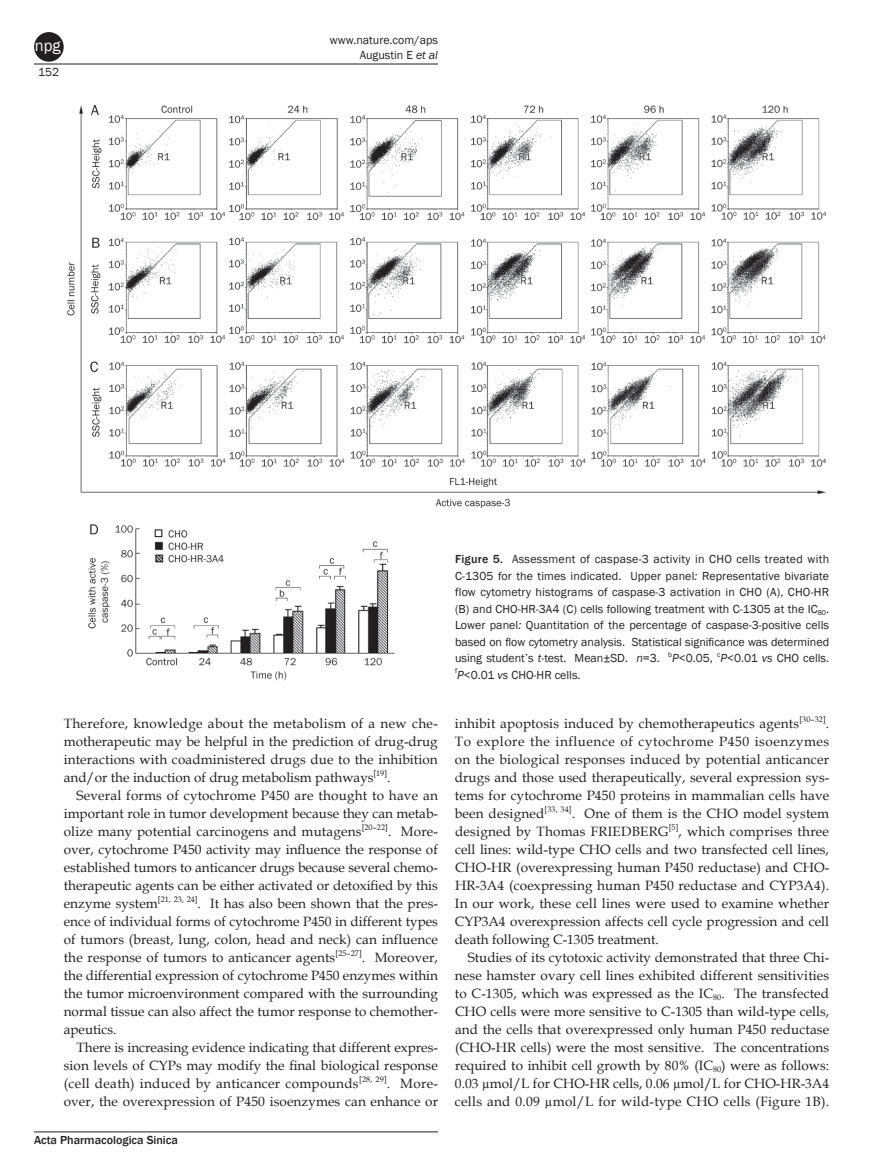
<style>
.page{position:relative;width:893px;height:1170px;background:#fff}
.page>*{position:absolute;margin:0;border:0;box-sizing:border-box;transform-origin:0 0}
.t1{font:16.5px "Franklin Gothic";color:#fff}
.t2{font:13.5px/18px "Book Antiqua";color:#231f20;text-align:justify}
.t3{font:13.5px "Book Antiqua 2";color:#231f20}
.t4{font:13.5px/18px "Book Antiqua 2";letter-spacing:.02em;color:#231f20}
.t5{font:12px/16.5px "Franklin Gothic";color:#231f20;text-align:right}
.t6{font:12px "Franklin Gothic Book 2";color:#231f20}
.t7{font:500 12px "Franklin Gothic";color:#231f20}
.s1{font-family:"Franklin Gothic Book Italic 2"}
.s2{font-weight:500}
.s3{font-style:italic}
</style>
<div class="page">
<hr style="left:34px;top:64px;width:404px;height:1px;background:#231f20">
<hr style="left:34px;top:1131px;width:404px;height:1px;background:#231f20">
<div style="left:34px;top:32px;width:30px;height:30px;background:#231f20;border-radius:50%"></div>
<img style="left:67px;top:105px;width:759px;height:576px">
<p class="t1" style="left:35px;top:35px;width:27px">npg</p>
<p class="t5" style="left:38px;top:64px;width:22px">152</p>
<p class="t5" style="left:330px;top:32px;width:110px;line-height:15px">www.nature.com/aps<br>Augustin E <span class="s1">et al</span></p>
<p class="t2" style="left:64px;top:713px;width:376px">Therefore, knowledge about the metabolism of a new che&shy;motherapeutic may be helpful in the prediction of drug-drug interactions with coadministered drugs due to the inhibition and/or the induction of drug metabolism pathways<sup>[19]</sup>.</p>
<p class="t2" style="left:64px;top:785px;width:376px;text-indent:13px">Several forms of cytochrome P450 are thought to have an important role in tumor development because they can metab&shy;olize many potential carcinogens and mutagens<sup>[20–22]</sup>. More-</p>
<p class="t3" style="left:64px;top:839px;width:376px">over, cytochrome P450 activity may influence the response of</p>
<p class="t2" style="left:64px;top:857px;width:376px">established tumors to anticancer drugs because several chemo-</p>
<p class="t3" style="left:64px;top:875px;width:376px">therapeutic agents can be either activated or detoxified by this</p>
<p class="t2" style="left:64px;top:893px;width:376px">enzyme system<sup>[21,</sup> <sup>23,</sup> <sup>24]</sup>. It has also been shown that the pres&shy;ence of individual forms of cytochrome P450 in different types of tumors (breast, lung, colon, head and neck) can influence the response of tumors to anticancer agents<sup>[25–27]</sup>. Moreover, the differential expression of cytochrome P450 enzymes within the tumor microenvironment compared with the surrounding normal tissue can also affect the tumor response to chemother&shy;apeutics.</p>
<p class="t2" style="left:77px;top:1037px;width:363px">There is increasing evidence indicating that different expres-</p>
<p class="t3" style="left:64px;top:1055px;width:376px">sion levels of CYPs may modify the final biological response</p>
<p class="t2" style="left:64px;top:1073px;width:376px">(cell death) induced by anticancer compounds<sup>[28,</sup> <sup>29]</sup>. More&shy;over, the overexpression of P450 isoenzymes can enhance or</p>
<p class="t7" style="left:34px;top:1132px;width:145px">Acta Pharmacologica Sinica</p>
<p class="t5" style="left:455px;top:551px;width:376px;text-align:justify"><span class="s2">Figure 5.</span> Assessment of caspase-3 activity in CHO cells treated with C-1305 for the times indicated. Upper panel<span class="s1">:</span> Representative bivariate flow cytometry histograms of caspase-3 activation in CHO (A), CHO-HR (B) and CHO-HR-3A4 (C) cells following treatment with C-1305 at the IC<sub>80</sub>.<br>Lower panel<span class="s1">:</span> Quantitation of the percentage of caspase-3-positive cells</p>
<p class="t6" style="left:455px;top:634px;width:376px">based on flow cytometry analysis. Statistical significance was determined</p>
<p class="t5" style="left:455px;top:650px;width:376px;text-align:left">using student’s <span class="s1">t</span>-test. Mean±SD. <span class="s1">n</span>=3. <sup>b</sup><span class="s1">P</span>&lt;0.05, <sup>c</sup><span class="s1">P</span>&lt;0.01 <span class="s3">vs</span> CHO cells. <sup>f</sup><span class="s1">P</span>&lt;0.01 <span class="s3">vs</span> CHO-HR cells.</p>
<p class="t2" style="left:455px;top:713px;width:376px">inhibit apoptosis induced by chemotherapeutics agents<sup>[30–32]</sup>.<br>To explore the influence of cytochrome P450 isoenzymes on the biological responses induced by potential anticancer drugs and those used therapeutically, several expression sys&shy;tems for cytochrome P450 proteins in mammalian cells have been designed<sup>[33,</sup> <sup>34]</sup>. One of them is the CHO model system designed by Thomas Friedberg<sup>[5]</sup>, which comprises three cell lines: wild-type CHO cells and two transfected cell lines, CHO-HR (overexpressing human P450 reductase) and CHO-HR-3A4 (coexpressing human P450 reductase and CYP3A4).<br>In our work, these cell lines were used to examine whether CYP3A4 overexpression affects cell cycle progression and cell death following C-1305 treatment.</p>
<p class="t2" style="left:455px;top:947px;width:376px;text-indent:13px">Studies of its cytotoxic activity demonstrated that three Chi&shy;nese hamster ovary cell lines exhibited different sensitivities to C-1305, which was expressed as the IC<sub>80</sub>. The transfected CHO cells were more sensitive to C-1305 than wild-type cells, and the cells that overexpressed only human P450 reductase (CHO-HR cells) were the most sensitive. The concentrations required to inhibit cell growth by 80% (IC<sub>80</sub>) were as follows:</p>
<p class="t4" style="left:455px;top:1073px;width:376px">0.03 µmol/L for CHO-HR cells, 0.06 µmol/L for CHO-HR-3A4 cells and 0.09 µmol/L for wild-type CHO cells (Figure 1B).</p>
</div>
